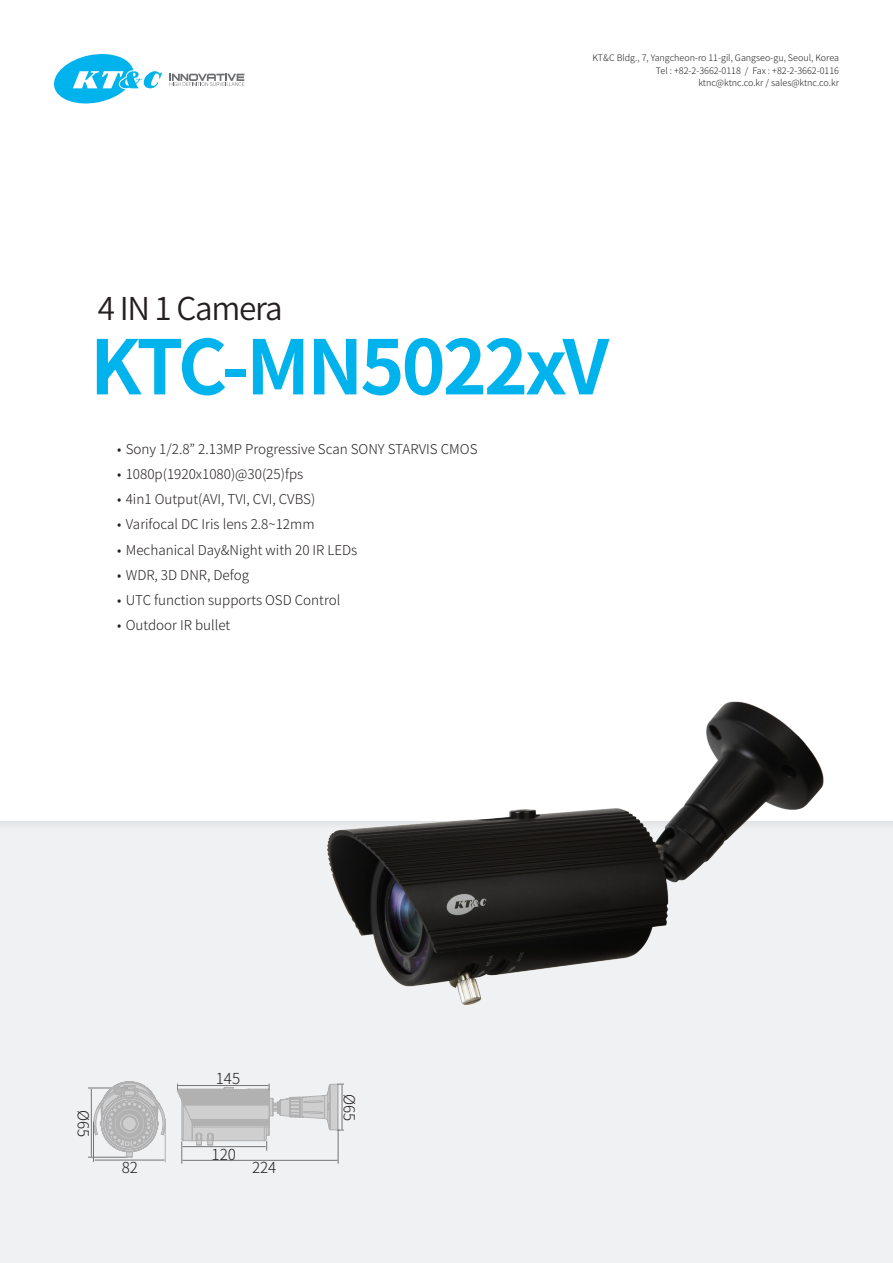
<style>
.page{position:relative;width:893px;height:1263px;background:#fff}
.page>*{position:absolute;margin:0;border:0;box-sizing:border-box;transform-origin:0 0}
.t1{font:700 75px "Noto Sans CJ Kkr";letter-spacing:-.04em;color:#00b3ed}
.t2{font:600 31.5px "Noto Sans CJ Kkr";letter-spacing:-.04em;color:#241f21}
.t3{font:300 15.15px "Noto Sans CJ Kkr";color:#231f20}
.t4{font:300 13.5px "Noto Sans CJ Kkr";color:#241f21}
.t5{font:300 9px "Noto Sans CJ Kkr";color:#231f20}
</style>
<div class="page">
<div style="left:0;top:820px;width:893px;height:443px;background:#f0f1f3"></div>
<svg style="left:54px;top:54px;width:108px;height:50px"></svg>
<svg style="left:170px;top:74px;width:74px;height:12px"></svg>
<hr style="left:88px;top:1157px;width:40px;height:1px;background:#231f20">
<hr style="left:88px;top:1088px;width:40px;height:1px;background:#231f20">
<hr style="left:91px;top:1089px;width:1px;height:67px;background:#231f20">
<svg style="left:93px;top:1081px;width:73px;height:76px"></svg>
<hr style="left:165px;top:1119px;width:1px;height:43px;background:#888787">
<hr style="left:93px;top:1122px;width:1px;height:40px;background:#231f20">
<hr style="left:95px;top:1160px;width:69px;height:1px;background:#231f20">
<svg style="left:177px;top:1084px;width:167px;height:80px"></svg>
<hr style="left:342px;top:1085px;width:1px;height:44px;background:#231f20">
<img style="left:280px;top:701px;width:553px;height:304px">
<p class="t2" style="left:98px;top:291px;width:186px">4 IN 1 Camera</p>
<p class="t5" style="left:592px;top:53px;width:248px">KT&amp;C Bldg., 7, Yangcheon-ro 11-gil, Gangseo-gu, Seoul, Korea</p>
<p class="t5" style="left:656px;top:65px;width:184px">Tel : +82-2-3662-0118 / Fax : +82-2-3662-0116</p>
<p class="t5" style="left:698px;top:78px;width:142px">ktnc@ktnc.co.kr / sales@ktnc.co.kr</p>
<p class="t1" style="left:90px;top:325px;width:520px">KTC-MN5022xV</p>
<p class="t4" style="left:117px;top:441px;width:362px">• Sony 1/2.8” 2.13MP Progressive Scan SONY STARVIS CMOS</p>
<p class="t4" style="left:117px;top:466px;width:188px">• 1080p(1920x1080)@30(25)fps</p>
<p class="t4" style="left:117px;top:492px;width:200px">• 4in1 Output(AVI, TVI, CVI, CVBS)</p>
<p class="t4" style="left:117px;top:517px;width:199px">• Varifocal DC Iris lens 2.8~12mm</p>
<p class="t4" style="left:117px;top:542px;width:242px">• Mechanical Day&amp;Night with 20 IR LEDs</p>
<p class="t4" style="left:117px;top:567px;width:133px">• WDR, 3D DNR, Defog</p>
<p class="t4" style="left:117px;top:592px;width:225px">• UTC function supports OSD Control</p>
<p class="t4" style="left:117px;top:618px;width:114px">• Outdoor IR bullet</p>
<p class="t3" style="left:92px;top:1110px;width:29px;rotate:90deg">Ø65</p>
<p class="t3" style="left:122px;top:1159px;width:18px">82</p>
<p class="t3" style="left:216px;top:1070px;width:26px">145</p>
<p class="t3" style="left:212px;top:1145px;width:26px">120</p>
<p class="t3" style="left:252px;top:1159px;width:26px">224</p>
<p class="t3" style="left:358px;top:1094px;width:29px;rotate:90deg">Ø65</p>
</div>
